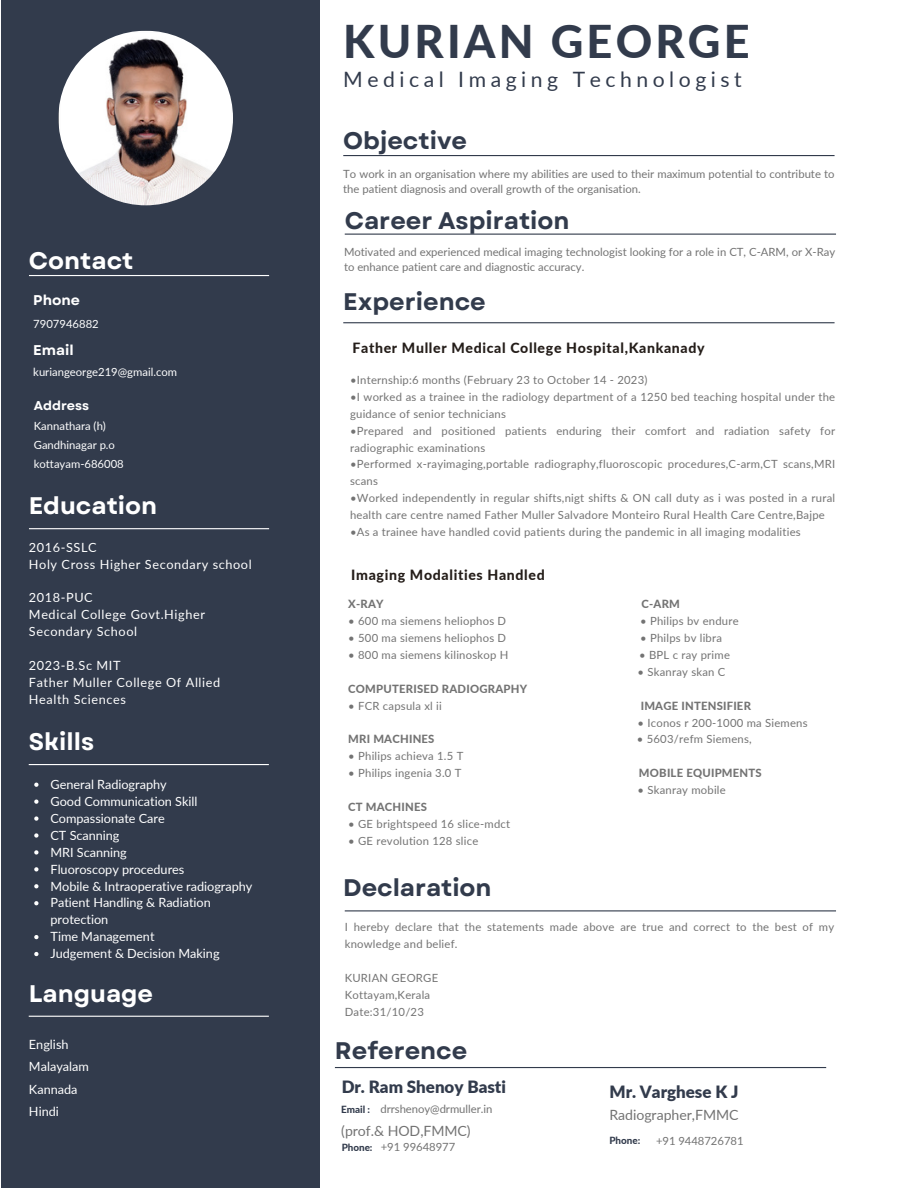
<style>
.page{position:relative;width:918px;height:1188px;background:#fff}
.page>*{position:absolute;margin:0;border:0;box-sizing:border-box;transform-origin:0 0}
.t1{font:800 45.15px "Lato";letter-spacing:.07em;color:#323b4c}
.t2{font:700 24px "Garet";color:#323b4c}
.t3{font:700 24px "Garet";color:#fff}
.t4{font:21.15px "Lato";letter-spacing:.215em;color:#323b4c}
.t5{font:900 16.95px "Lato";color:#323b4c}
.t6{font:800 14.1px "Lato";letter-spacing:.045em;color:#241d19}
.t7{font:14.1px "Lato";letter-spacing:-.005em;color:#737373}
.t8{font:700 14.1px "Garet";color:#fff}
.t9{font:12.75px/17px "Lato";color:#fff}
.t10{font:12.75px/17px "Lato";letter-spacing:.045em;color:#fff}
.t11{font:700 12.75px "Garet";color:#fff}
.t12{font:11.25px/17px "Lato";letter-spacing:.02em;color:#737373}
.t13{font:11.25px/15px "Lato";color:#737373}
.t14{font:800 11.25px "Lato";letter-spacing:.02em;color:#737373}
.t15{font:11.25px "Lato";color:#fff}
.t16{font:11.25px "Lato";letter-spacing:-.005em;color:#737373}
.t17{font:800 9.9px "Lato";color:#323b4c}
</style>
<div class="page">
<hr style="left:343px;top:322px;width:492px;height:1px;background:#323b4c">
<hr style="left:335px;top:1067px;width:491px;height:1px;background:#323b4c">
<hr style="left:345px;top:910px;width:491px;height:1px;background:#323b4c">
<hr style="left:343px;top:155px;width:492px;height:1px;background:#323b4c">
<div style="left:1px;top:0;width:319px;height:1188px;background:#323b4c"></div>
<hr style="left:29px;top:275px;width:240px;height:1px;background:#fff">
<hr style="left:29px;top:528px;width:240px;height:1px;background:#fff">
<img style="left:58px;top:31px;width:175px;height:174px;border-radius:50%">
<svg style="left:34px;top:783px;width:4px;height:4px"></svg>
<svg style="left:34px;top:800px;width:4px;height:4px"></svg>
<svg style="left:34px;top:816px;width:4px;height:5px"></svg>
<svg style="left:34px;top:833px;width:4px;height:5px"></svg>
<svg style="left:34px;top:850px;width:4px;height:5px"></svg>
<svg style="left:34px;top:867px;width:4px;height:4px"></svg>
<svg style="left:34px;top:884px;width:4px;height:4px"></svg>
<svg style="left:34px;top:901px;width:4px;height:4px"></svg>
<svg style="left:34px;top:935px;width:4px;height:4px"></svg>
<svg style="left:34px;top:952px;width:4px;height:4px"></svg>
<hr style="left:29px;top:764px;width:240px;height:1px;background:#fff">
<hr style="left:29px;top:1016px;width:240px;height:1px;background:#fff">
<hr style="left:345px;top:234px;width:491px;height:1px;background:#323b4c">
<p class="t3" style="left:29px;top:243px;width:106px">Contact</p>
<p class="t8" style="left:33px;top:290px;width:48px">Phone</p>
<p class="t15" style="left:33px;top:317px;width:67px">7907946882</p>
<p class="t8" style="left:33px;top:340px;width:42px">Email</p>
<p class="t15" style="left:33px;top:365px;width:145px">kuriangeorge219@gmail.com</p>
<p class="t11" style="left:34px;top:396px;width:57px">Address</p>
<p class="t15" style="left:34px;top:419px;width:74px">Kannathara (h)</p>
<p class="t15" style="left:34px;top:438px;width:83px">Gandhinagar p.o</p>
<p class="t15" style="left:34px;top:457px;width:92px">kottayam-686008</p>
<p class="t3" style="left:29px;top:489px;width:130px">Education</p>
<p class="t10" style="left:29px;top:538px;width:69px">2016-SSLC</p>
<p class="t10" style="left:29px;top:555px;width:224px">Holy Cross Higher Secondary school</p>
<p class="t9" style="left:29px;top:589px;width:65px">2018-PUC</p>
<p class="t10" style="left:29px;top:606px;width:178px">Medical College Govt.Higher<br>Secondary School</p>
<p class="t10" style="left:29px;top:657px;width:93px">2023-B.Sc MIT</p>
<p class="t10" style="left:29px;top:674px;width:193px">Father Muller College Of Allied<br>Health Sciences</p>
<p class="t3" style="left:29px;top:725px;width:67px">Skills</p>
<p class="t9" style="left:51px;top:776px;width:118px">General Radiography</p>
<p class="t9" style="left:51px;top:792px;width:148px">Good Communication Skill</p>
<p class="t9" style="left:51px;top:809px;width:116px">Compassionate Care</p>
<p class="t9" style="left:51px;top:826px;width:71px">CT Scanning</p>
<p class="t9" style="left:51px;top:843px;width:78px">MRI Scanning</p>
<p class="t9" style="left:51px;top:860px;width:135px">Fluoroscopy procedures</p>
<p class="t9" style="left:51px;top:877px;width:203px">Mobile &amp; Intraoperative radiography</p>
<p class="t9" style="left:51px;top:894px;width:162px">Patient Handling &amp; Radiation protection</p>
<p class="t9" style="left:51px;top:928px;width:106px">Time Management</p>
<p class="t9" style="left:51px;top:945px;width:171px">Judgement &amp; Decision Making</p>
<p class="t3" style="left:29px;top:977px;width:126px">Language</p>
<p class="t9" style="left:29px;top:1036px;width:41px">English</p>
<p class="t9" style="left:29px;top:1058px;width:62px">Malayalam</p>
<p class="t9" style="left:29px;top:1080px;width:50px">Kannada</p>
<p class="t9" style="left:29px;top:1102px;width:31px">Hindi</p>
<p class="t1" style="left:343px;top:13px;width:408px">KURIAN GEORGE</p>
<p class="t4" style="left:343px;top:66px;width:400px">Medical Imaging Technologist</p>
<p class="t2" style="left:343px;top:123px;width:125px">Objective</p>
<p class="t13" style="left:343px;top:166px;width:493px">To work in an organisation where my abilities are used to their maximum potential to contribute to the patient diagnosis and overall growth of the organisation.</p>
<p class="t2" style="left:345px;top:203px;width:226px">Career Aspiration</p>
<p class="t13" style="left:344px;top:244px;width:493px">Motivated and experienced medical imaging technologist looking for a role in CT, C-ARM, or X-Ray to enhance patient care and diagnostic accuracy.</p>
<p class="t2" style="left:343px;top:284px;width:144px">Experience</p>
<p class="t6" style="left:353px;top:339px;width:354px">Father Muller Medical College Hospital,Kankanady</p>
<p class="t12" style="left:350px;top:371px;width:299px">•Internship:6 months (February 23 to October 14 - 2023)</p>
<p class="t12" style="left:350px;top:388px;width:487px">•I worked as a trainee in the radiology department of a 1250 bed teaching hospital under the guidance of senior technicians</p>
<p class="t12" style="left:350px;top:422px;width:487px">•Prepared and positioned patients enduring their comfort and radiation safety for radiographic examinations</p>
<p class="t12" style="left:350px;top:456px;width:487px">•Performed x-rayimaging,portable radiography,fluoroscopic procedures,C-arm,CT scans,MRI scans</p>
<p class="t12" style="left:350px;top:489px;width:487px">•Worked independently in regular shifts,nigt shifts &amp; ON call duty as i was posted in a rural health care centre named Father Muller Salvadore Monteiro Rural Health Care Centre,Bajpe</p>
<p class="t12" style="left:350px;top:523px;width:452px">•As a trainee have handled covid patients during the pandemic in all imaging modalities</p>
<p class="t6" style="left:351px;top:566px;width:195px">Imaging Modalities Handled</p>
<p class="t14" style="left:348px;top:597px;width:37px">X-RAY</p>
<p class="t14" style="left:642px;top:597px;width:40px">C-ARM</p>
<p class="t12" style="left:348px;top:612px;width:159px">• 600 ma siemens heliophos D</p>
<p class="t12" style="left:640px;top:612px;width:100px">• Philips bv endure</p>
<p class="t12" style="left:348px;top:629px;width:159px">• 500 ma siemens heliophos D</p>
<p class="t12" style="left:640px;top:629px;width:83px">• Philps bv libra</p>
<p class="t12" style="left:348px;top:646px;width:162px">• 800 ma siemens kilinoskop H</p>
<p class="t12" style="left:639px;top:646px;width:92px">• BPL c ray prime</p>
<p class="t12" style="left:638px;top:663px;width:89px">• Skanray skan C</p>
<p class="t14" style="left:348px;top:682px;width:180px">COMPUTERISED RADIOGRAPHY</p>
<p class="t12" style="left:348px;top:697px;width:95px">• FCR capsula xl ii</p>
<p class="t14" style="left:641px;top:699px;width:112px">IMAGE INTENSIFIER</p>
<p class="t12" style="left:638px;top:714px;width:172px">• Iconos r 200-1000 ma Siemens</p>
<p class="t14" style="left:348px;top:732px;width:88px">MRI MACHINES</p>
<p class="t12" style="left:637px;top:731px;width:116px">• 5603/refm Siemens,</p>
<p class="t12" style="left:348px;top:748px;width:117px">• Philips achieva 1.5 T</p>
<p class="t12" style="left:348px;top:764px;width:115px">• Philips ingenia 3.0 T</p>
<p class="t14" style="left:639px;top:766px;width:124px">MOBILE EQUIPMENTS</p>
<p class="t12" style="left:638px;top:781px;width:90px">• Skanray mobile</p>
<p class="t14" style="left:348px;top:800px;width:80px">CT MACHINES</p>
<p class="t12" style="left:348px;top:815px;width:163px">• GE brightspeed 16 slice-mdct</p>
<p class="t12" style="left:348px;top:832px;width:132px">• GE revolution 128 slice</p>
<p class="t2" style="left:343px;top:870px;width:150px">Declaration</p>
<p class="t12" style="left:345px;top:918px;width:491px">I hereby declare that the statements made above are true and correct to the best of my knowledge and belief.</p>
<p class="t12" style="left:345px;top:969px;width:95px">KURIAN GEORGE</p>
<p class="t12" style="left:345px;top:986px;width:87px">Kottayam,Kerala</p>
<p class="t12" style="left:345px;top:1003px;width:81px">Date:31/10/23</p>
<p class="t2" style="left:335px;top:1033px;width:134px">Reference</p>
<p class="t5" style="left:342px;top:1077px;width:166px">Dr. Ram Shenoy Basti</p>
<p class="t17" style="left:341px;top:1103px;width:30px">Email :</p>
<p class="t16" style="left:380px;top:1102px;width:114px">drrshenoy@drmuller.in</p>
<p class="t7" style="left:341px;top:1122px;width:131px">(prof.&amp; HOD,FMMC)</p>
<p class="t17" style="left:342px;top:1141px;width:32px">Phone:</p>
<p class="t16" style="left:381px;top:1140px;width:76px">+91 99648977</p>
<p class="t5" style="left:609px;top:1081px;width:131px">Mr. Varghese K J</p>
<p class="t17" style="left:609px;top:1134px;width:32px">Phone:</p>
<p class="t7" style="left:609px;top:1106px;width:131px">Radiographer,FMMC</p>
<p class="t16" style="left:656px;top:1134px;width:89px">+91 9448726781</p>
</div>
